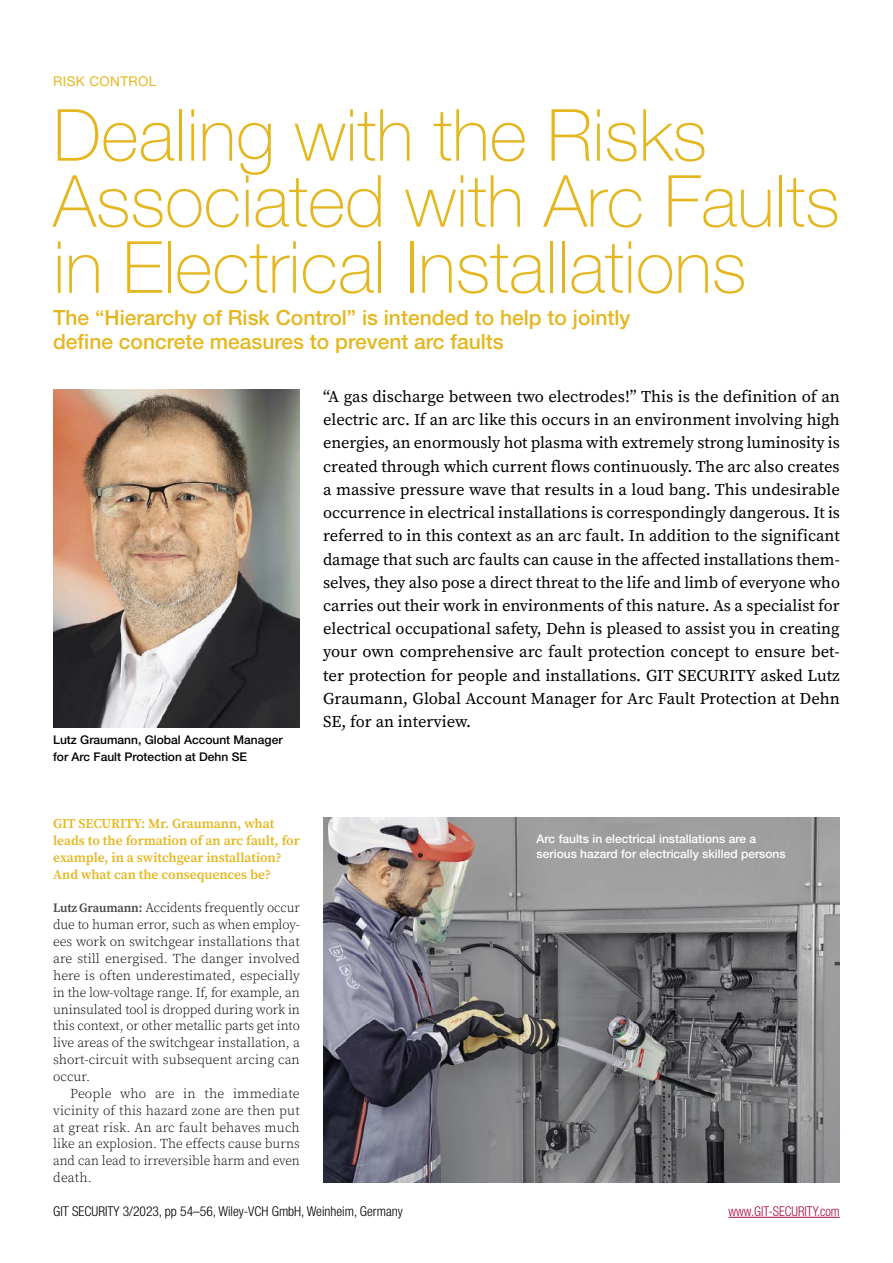
<style>
.page{position:relative;width:893px;height:1263px;background:#fff}
.page>*{position:absolute;margin:0;border:0;box-sizing:border-box;transform-origin:0 0}
.t1{font:100 72px/66px "Helvetica Neue LT Std";color:#e4b720}
.t2{font:500 21px/24px "Helvetica Neue LT Std";color:#e4b720}
.t3{font:16.5px/23.2px "Source Serif Pro";color:#000;text-align:justify}
.t4{font:300 13.5px/16.8px "Source Serif Pro";color:#000;text-align:justify}
.t5{font:600 13.5px/16.8px "Source Serif Pro";color:#e4b720}
.t6{font:300 condensed 13.5px "Helvetica Neue LT Std";color:#000}
.t7{font:300 condensed 13.5px "Helvetica Neue LT Std";color:#aa0b3b;scale:.96 1}
.t8{font:13.5px "Helvetica Neue LT Std";letter-spacing:.03em;color:#e4b720}
.t9{font:500 12px/15px "Helvetica Neue LT Std";color:#fff}
.t10{font:500 12px/16.8px "Helvetica Neue LT Std";color:#000}
.s1{font-weight:600;font-size:12.75px;color:#484848}
</style>
<div class="page">
<img style="left:53px;top:390px;width:247px;height:337px">
<img style="left:323px;top:818px;width:517px;height:364px">
<hr style="left:729px;top:1217px;width:111px;height:1px;background:#aa0b3b">
<p class="t8" style="left:53px;top:73px;width:105px">RISK CONTROL</p>
<h1 class="t1" style="left:53px;top:102px;width:788px">Dealing with the Risks<br>Associated with Arc Faults in Electrical Installations</h1>
<p class="t2" style="left:53px;top:306px;width:579px">The “Hierarchy of Risk Control” is intended to help to jointly define concrete measures to prevent arc faults</p>
<p class="t10" style="left:53px;top:731px;width:231px">Lutz Graumann, Global Account Manager for Arc Fault Protection at Dehn SE</p>
<p class="t5" style="left:53px;top:816px;width:248px">GIT SECURITY: Mr. Graumann, what leads to the formation of an arc fault, for example, in a switchgear installation?<br>And what can the consequences be?</p>
<p class="t4" style="left:53px;top:900px;width:248px"><span class="s1">Lutz Graumann:</span> Accidents frequently occur due to human error, such as when employ&shy;ees work on switchgear installations that are still energised. The danger involved here is often underestimated, especially in the low-voltage range. If, for example, an uninsulated tool is dropped during work in this context, or other metallic parts get into live areas of the switchgear installation, a short-circuit with subsequent arcing can occur.</p>
<p class="t4" style="left:53px;top:1085px;width:248px;text-indent:17px">People who are in the immediate vicinity of this hazard zone are then put at great risk. An arc fault behaves much like an explosion. The effects cause burns and can lead to irreversible harm and even death.</p>
<p class="t3" style="left:323px;top:385px;width:518px">“A gas discharge between two electrodes!” This is the definition of an electric arc. If an arc like this occurs in an environment involving high energies, an enormously hot plasma with extremely strong luminosity is created through which current flows continuously. The arc also creates a massive pressure wave that results in a loud bang. This undesirable occurrence in electrical installations is correspondingly dangerous. It is referred to in this context as an arc fault. In addition to the significant damage that such arc faults can cause in the affected installations them&shy;selves, they also pose a direct threat to the life and limb of everyone who carries out their work in environments of this nature. As a specialist for electrical occupational safety, Dehn is pleased to assist you in creating your own comprehensive arc fault protection concept to ensure bet&shy;ter protection for people and installations. GIT SECURITY asked Lutz Graumann, Global Account Manager for Arc Fault Protection at Dehn SE, for an interview.</p>
<p class="t9" style="left:537px;top:831px;width:251px">Arc faults in electrical installations are a serious hazard for electrically skilled persons</p>
<p class="t6" style="left:53px;top:1203px;width:351px">GIT SECURITY 3/2023, pp 54–56, Wiley-VCH GmbH, Weinheim, Germany</p>
<p class="t7" style="left:729px;top:1203px;width:117px">www.GIT-SECURITY.com</p>
</div>
